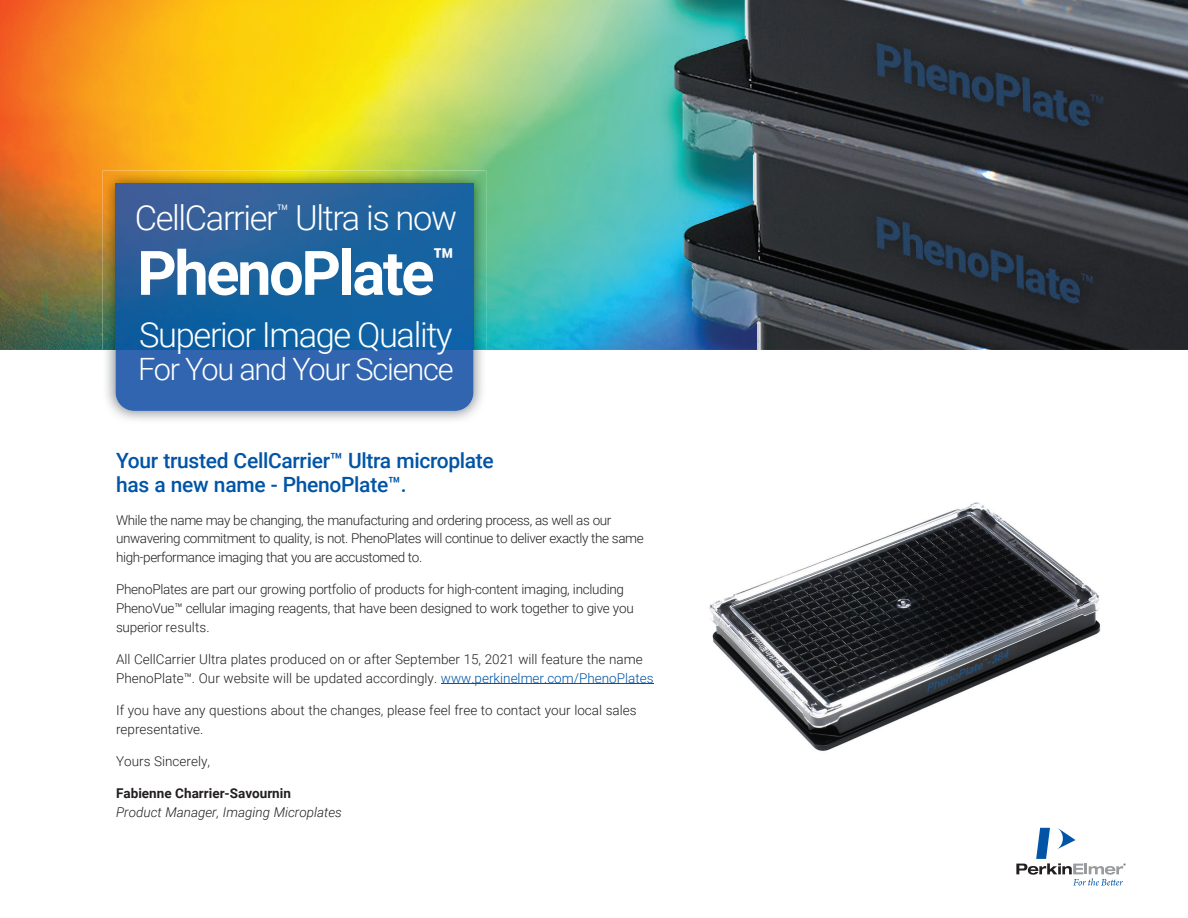
<style>
.page{position:relative;width:1188px;height:918px;background:#fff}
.page>*{position:absolute;margin:0;border:0;box-sizing:border-box;transform-origin:0 0}
.t1{font:700 61.5px "Roboto";letter-spacing:-.04em;color:#fff}
.t2{font:300 34.5px "Roboto";letter-spacing:-.04em;color:#fff}
.t3{font:300 30.75px "Roboto";letter-spacing:-.04em;color:#fff}
.t4{font:500 21px/24px "Roboto";letter-spacing:-.015em;color:#0154a6}
.t5{font:300 13.5px/18.8px "Roboto";letter-spacing:-.02em;color:#231f20}
.t6{font:300 13.5px/18.8px "Roboto";color:#231f20}
.t7{font:italic 300 13.5px "Roboto";color:#231f20}
.t8{font:700 13.5px "Roboto";color:#231f20}
.s1{color:#0154a6}
</style>
<div class="page">
<img style="left:0;top:0;width:1188px;height:350px">
<svg style="left:1016px;top:828px;width:110px;height:58px"></svg>
<img style="left:102px;top:170px;width:384px;height:250px">
<div style="left:116px;top:350px;width:357px;height:61px;background:#3165b0"></div>
<img style="left:116px;top:184px;width:357px;height:166px">
<hr style="left:441px;top:683px;width:213px;height:1px;background:#0154a6">
<img style="left:709px;top:502px;width:392px;height:249px">
<h2 class="t2" style="left:135px;top:194px;width:324px">CellCarrier<sup>™</sup> Ultra is now</h2>
<h1 class="t1" style="left:137px;top:230px;width:319px">PhenoPlate<sup>™</sup></h1>
<h2 class="t2" style="left:139px;top:311px;width:315px">Superior Image Quality</h2>
<h3 class="t3" style="left:138px;top:348px;width:317px">For You and Your Science</h3>
<h3 class="t4" style="left:116px;top:448px;width:379px">Your trusted CellCarrier™ Ultra microplate has a new name - PhenoPlate™.</h3>
<p class="t5" style="left:116px;top:510px;width:529px">While the name may be changing, the manufacturing and ordering process, as well as our unwavering commitment to quality, is not. PhenoPlates will continue to deliver exactly the same high-performance imaging that you are accustomed to.</p>
<p class="t5" style="left:116px;top:580px;width:519px">PhenoPlates are part our growing portfolio of products for high-content imaging, including<br>PhenoVue™ cellular imaging reagents, that have been designed to work together to give you superior results.</p>
<p class="t6" style="left:116px;top:649px;width:539px">All CellCarrier Ultra plates produced on or after September 15, 2021 will feature the name<br>PhenoPlate™. Our website will be updated accordingly. <span class="s1">www.perkinelmer.com/PhenoPlates</span></p>
<p class="t6" style="left:116px;top:700px;width:522px">If you have any questions about the changes, please feel free to contact your local sales representative.</p>
<p class="t6" style="left:116px;top:751px;width:95px">Yours Sincerely,</p>
<p class="t8" style="left:116px;top:784px;width:176px">Fabienne Charrier-Savournin</p>
<p class="t7" style="left:116px;top:803px;width:227px">Product Manager, Imaging Microplates</p>
</div>
